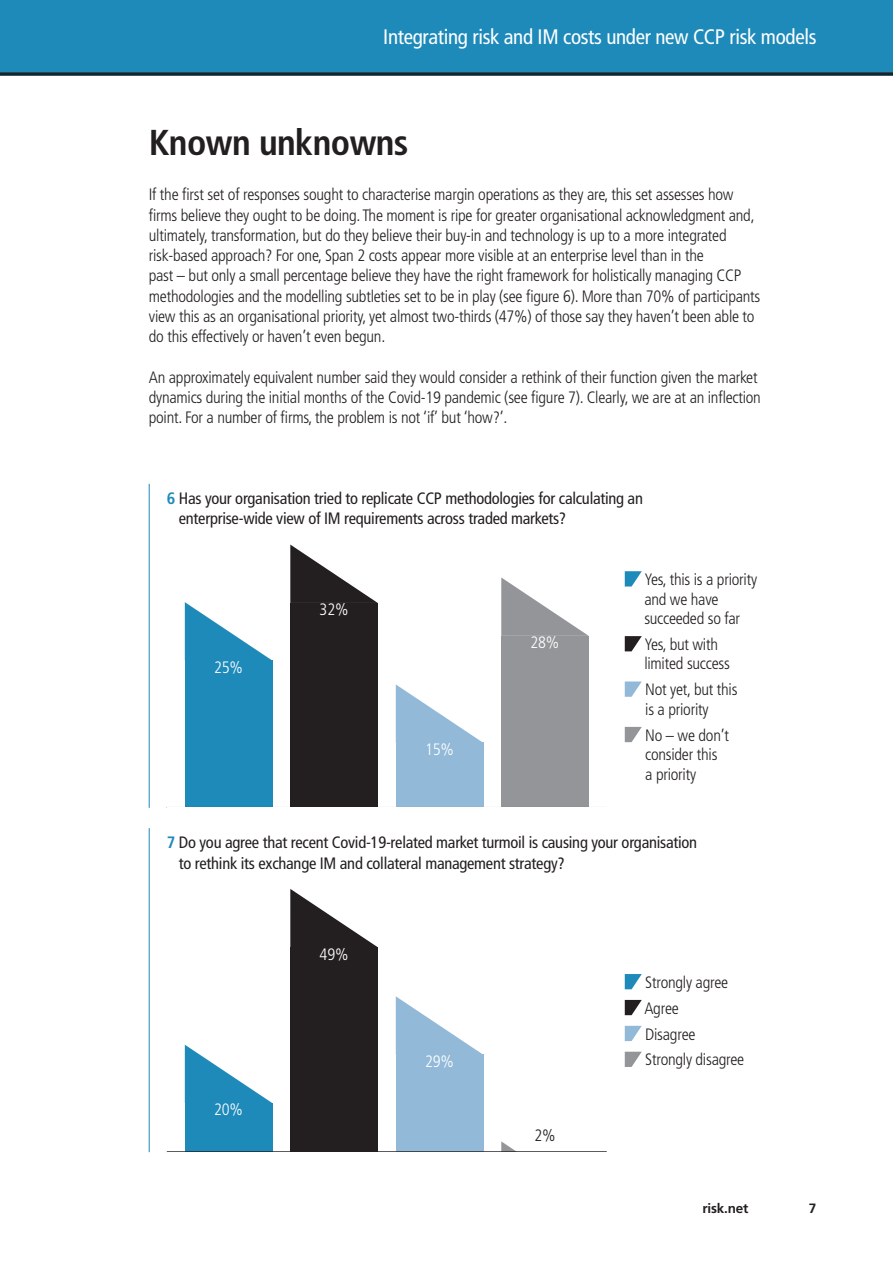
<style>
.page{position:relative;width:893px;height:1263px;background:#fff}
.page>*{position:absolute;margin:0;border:0;box-sizing:border-box;transform-origin:0 0}
.Bodytext__no_indent{font:700 condensed 36px "Frutiger LT Std";letter-spacing:-.015em;color:#231f20}
.t1{font:condensed 21px "Frutiger LT Std";letter-spacing:-.015em;color:#fff}
.Bodytext__no_indent-2{font:300 condensed 16.5px/20.2px "Frutiger LT Std";letter-spacing:-.015em;color:#231f20}
.Bodytext__no_indent-3{font:condensed 16.5px/20.2px "Frutiger LT Std";letter-spacing:-.015em;color:#231f20}
.Bodytext__no_indent-4{font:300 condensed 16.5px "Frutiger LT Std";letter-spacing:-.015em;color:#fff}
.t2{font:700 13.5px "Frutiger LT Std";letter-spacing:-.015em;color:#231f20}
.s1{font-weight:700;color:#1e8aba}
</style>
<div class="page">
<div style="left:0;top:0;width:893px;height:75px;background:#1e8aba"></div>
<hr style="left:0;top:72px;width:893px;height:3px;background:#231f20">
<hr style="left:149px;top:484px;width:1px;height:324px;background:#1e8aba">
<div style="left:185px;top:660px;width:87px;height:148px;background:#1e8aba"></div>
<div style="left:290px;top:603px;width:88px;height:205px;background:#231f20"></div>
<div style="left:396px;top:743px;width:87px;height:65px;background:#92b9d8"></div>
<div style="left:501px;top:636px;width:88px;height:172px;background:#939598"></div>
<svg style="left:185px;top:602px;width:87px;height:58px"></svg>
<svg style="left:290px;top:544px;width:88px;height:59px"></svg>
<svg style="left:396px;top:684px;width:87px;height:59px"></svg>
<svg style="left:501px;top:577px;width:88px;height:59px"></svg>
<svg style="left:625px;top:571px;width:17px;height:15px"></svg>
<svg style="left:625px;top:636px;width:17px;height:15px"></svg>
<svg style="left:625px;top:681px;width:17px;height:16px"></svg>
<svg style="left:625px;top:727px;width:17px;height:15px"></svg>
<hr style="left:167px;top:807px;width:440px;height:1px;background:#231f20">
<hr style="left:149px;top:828px;width:1px;height:324px;background:#1e8aba">
<div style="left:185px;top:1103px;width:87px;height:49px;background:#1e8aba"></div>
<div style="left:290px;top:947px;width:88px;height:205px;background:#231f20"></div>
<div style="left:396px;top:1055px;width:87px;height:97px;background:#92b9d8"></div>
<svg style="left:185px;top:1045px;width:87px;height:58px"></svg>
<svg style="left:290px;top:889px;width:88px;height:58px"></svg>
<svg style="left:396px;top:996px;width:87px;height:59px"></svg>
<svg style="left:501px;top:1141px;width:15px;height:10px"></svg>
<svg style="left:625px;top:974px;width:17px;height:15px"></svg>
<svg style="left:625px;top:1000px;width:17px;height:15px"></svg>
<svg style="left:625px;top:1026px;width:17px;height:15px"></svg>
<svg style="left:625px;top:1052px;width:17px;height:15px"></svg>
<hr style="left:167px;top:1151px;width:440px;height:1px;background:#231f20">
<p class="t1" style="left:383px;top:25px;width:435px">Integrating risk and IM costs under new CCP risk models</p>
<p class="Bodytext__no_indent" style="left:149px;top:121px;width:261px">Known unknowns</p>
<p class="Bodytext__no_indent-2" style="left:149px;top:185px;width:613px">If the first set of responses sought to characterise margin operations as they are, this set assesses how firms believe they ought to be doing. The moment is ripe for greater organisational acknowledgment and, ultimately, transformation, but do they believe their buy-in and technology is up to a more integrated risk-based approach? For one, Span 2 costs appear more visible at an enterprise level than in the<br>past – but only a small percentage believe they have the right framework for holistically managing CCP methodologies and the modelling subtleties set to be in play (see figure 6). More than 70% of participants view this as an organisational priority, yet almost two-thirds (47%) of those say they haven’t been able to do this effectively or haven’t even begun.</p>
<p class="Bodytext__no_indent-2" style="left:149px;top:367px;width:614px">An approximately equivalent number said they would consider a rethink of their function given the market dynamics during the initial months of the Covid‑19 pandemic (see figure 7). Clearly, we are at an inflection point. For a number of firms, the problem is not ‘if’ but ‘how?’.</p>
<p class="Bodytext__no_indent-3" style="left:179px;top:488px;width:466px;text-indent:-12px"><span class="s1">6</span> Has your organisation tried to replicate CCP methodologies for calculating an enterprise-wide view of IM requirements across traded markets?</p>
<p class="Bodytext__no_indent-4" style="left:214px;top:658px;width:30px">25%</p>
<p class="Bodytext__no_indent-4" style="left:320px;top:600px;width:30px">32%</p>
<p class="Bodytext__no_indent-4" style="left:425px;top:740px;width:30px">15%</p>
<p class="Bodytext__no_indent-4" style="left:531px;top:633px;width:30px">28%</p>
<p class="Bodytext__no_indent-2" style="left:644px;top:570px;width:114px;line-height:19.5px">Yes, this is a priority and we have succeeded so far</p>
<p class="Bodytext__no_indent-2" style="left:644px;top:635px;width:87px;line-height:19.5px">Yes, but with limited success</p>
<p class="Bodytext__no_indent-2" style="left:645px;top:680px;width:94px;line-height:19.5px">Not yet, but this is a priority</p>
<p class="Bodytext__no_indent-2" style="left:645px;top:725px;width:85px;line-height:19.5px">No – we don’t consider this<br>a priority</p>
<p class="Bodytext__no_indent-3" style="left:179px;top:833px;width:520px;text-indent:-12px"><span class="s1">7</span> Do you agree that recent Covid‑19-related market turmoil is causing your organisation to rethink its exchange IM and collateral management strategy?</p>
<p class="Bodytext__no_indent-4" style="left:214px;top:1100px;width:30px">20%</p>
<p class="Bodytext__no_indent-4" style="left:320px;top:944px;width:30px">49%</p>
<p class="Bodytext__no_indent-4" style="left:425px;top:1052px;width:30px">29%</p>
<p class="Bodytext__no_indent-2" style="left:534px;top:1126px;width:23px">2%</p>
<p class="Bodytext__no_indent-2" style="left:645px;top:972px;width:84px">Strongly agree</p>
<p class="Bodytext__no_indent-2" style="left:644px;top:998px;width:36px">Agree</p>
<p class="Bodytext__no_indent-2" style="left:645px;top:1024px;width:52px">Disagree</p>
<p class="Bodytext__no_indent-2" style="left:645px;top:1050px;width:101px">Strongly disagree</p>
<p class="t2" style="left:702px;top:1200px;width:47px">risk.net</p>
<p class="t2" style="left:809px;top:1200px;width:9px">7</p>
</div>
